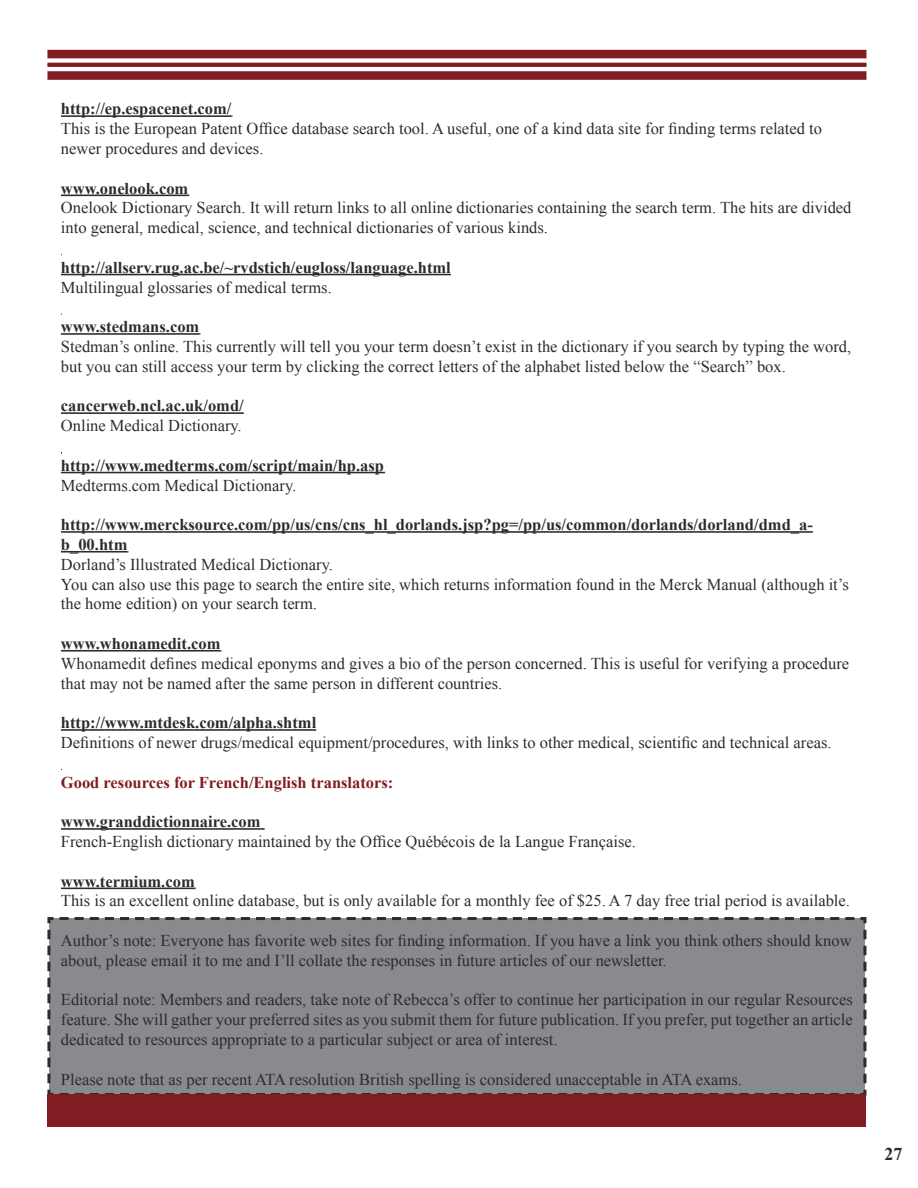
<style>
.page{position:relative;width:918px;height:1188px;background:#fff}
.page>*{position:absolute;margin:0;border:0;box-sizing:border-box;transform-origin:0 0}
.t1{font:700 18px "Times New Roman";color:#2d2c2c}
.t2{font:16.5px/19.8px "Times New Roman";color:#2d2c2c}
.t3{font:700 16.5px/19.8px "Times New Roman";color:#2d2c2c}
.t4{font:700 16.5px "Times New Roman";color:#801d23}
</style>
<div class="page">
<div style="left:47px;top:917px;width:820px;height:179px;background:#888a8d"></div>
<div style="left:47px;top:1094px;width:819px;height:33px;background:#801d23"></div>
<div style="left:47px;top:50px;width:819px;height:8px;background:#801d23"></div>
<hr style="left:47px;top:63px;width:819px;height:4px;background:#801d23">
<div style="left:47px;top:71px;width:819px;height:9px;background:#801d23"></div>
<hr style="left:61px;top:115px;width:170px;height:2px;background:#2d2c2c">
<hr style="left:61px;top:195px;width:127px;height:1px;background:#2d2c2c">
<hr style="left:61px;top:274px;width:390px;height:1px;background:#2d2c2c">
<hr style="left:61px;top:333px;width:138px;height:2px;background:#2d2c2c">
<hr style="left:61px;top:412px;width:183px;height:2px;background:#2d2c2c">
<hr style="left:61px;top:472px;width:323px;height:1px;background:#2d2c2c">
<hr style="left:61px;top:531px;width:752px;height:2px;background:#2d2c2c">
<hr style="left:61px;top:551px;width:66px;height:2px;background:#2d2c2c">
<hr style="left:61px;top:650px;width:159px;height:2px;background:#2d2c2c">
<hr style="left:61px;top:729px;width:255px;height:2px;background:#2d2c2c">
<hr style="left:61px;top:828px;width:199px;height:2px;background:#2d2c2c">
<hr style="left:61px;top:888px;width:134px;height:1px;background:#2d2c2c">
<p class="t3" style="left:61px;top:99px;width:172px">http://ep.espacenet.com/</p>
<p class="t2" style="left:61px;top:118px;width:763px">This is the European Patent Office database search tool. A useful, one of a kind data site for finding terms related to newer procedures and devices.</p>
<p class="t3" style="left:61px;top:178px;width:129px">www.onelook.com</p>
<p class="t2" style="left:61px;top:198px;width:792px">Onelook Dictionary Search. It will return links to all online dictionaries containing the search term. The hits are divided into general, medical, science, and technical dictionaries of various kinds.</p>
<p class="t3" style="left:61px;top:257px;width:391px">http://allserv.rug.ac.be/~rvdstich/eugloss/language.html</p>
<p class="t2" style="left:61px;top:277px;width:272px">Multilingual glossaries of medical terms.</p>
<p class="t3" style="left:61px;top:316px;width:140px">www.stedmans.com</p>
<p class="t2" style="left:61px;top:336px;width:792px">Stedman’s online. This currently will tell you your term doesn’t exist in the dictionary if you search by typing the word, but you can still access your term by clicking the correct letters of the alphabet listed below the “Search” box.</p>
<p class="t3" style="left:61px;top:396px;width:184px">cancerweb.ncl.ac.uk/omd/</p>
<p class="t2" style="left:61px;top:415px;width:182px">Online Medical Dictionary.</p>
<p class="t3" style="left:61px;top:455px;width:325px">http://www.medterms.com/script/main/hp.asp</p>
<p class="t2" style="left:61px;top:475px;width:237px">Medterms.com Medical Dictionary.</p>
<p class="t3" style="left:61px;top:514px;width:753px">http://www.mercksource.com/pp/us/cns/cns_hl_dorlands.jsp?pg=/pp/us/common/dorlands/dorland/dmd_a&shy;b_00.htm</p>
<p class="t2" style="left:61px;top:554px;width:789px">Dorland’s Illustrated Medical Dictionary.<br>You can also use this page to search the entire site, which returns information found in the Merck Manual (although it’s the home edition) on your search term.</p>
<p class="t3" style="left:61px;top:633px;width:161px">www.whonamedit.com</p>
<p class="t2" style="left:61px;top:653px;width:790px">Whonamedit defines medical eponyms and gives a bio of the person concerned. This is useful for verifying a procedure that may not be named after the same person in different countries.</p>
<p class="t3" style="left:61px;top:712px;width:257px">http://www.mtdesk.com/alpha.shtml</p>
<p class="t2" style="left:61px;top:732px;width:772px">Definitions of newer drugs/medical equipment/procedures, with links to other medical, scientific and technical areas.</p>
<p class="t4" style="left:61px;top:771px;width:334px">Good resources for French/English translators:</p>
<p class="t3" style="left:61px;top:811px;width:201px">www.granddictionnaire.com</p>
<p class="t2" style="left:61px;top:831px;width:577px">French-English dictionary maintained by the Office Québécois de la Langue Française.</p>
<p class="t3" style="left:61px;top:871px;width:135px">www.termium.com</p>
<p class="t2" style="left:61px;top:891px;width:791px">This is an excellent online database, but is only available for a monthly fee of $25. A 7 day free trial period is available.</p>
<p class="t2" style="left:61px;top:930px;width:792px">Author’s note: Everyone has favorite web sites for finding information. If you have a link you think others should know about, please email it to me and I’ll collate the responses in future articles of our newsletter.</p>
<p class="t2" style="left:61px;top:990px;width:793px;text-align:justify">Editorial note: Members and readers, take note of Rebecca’s offer to continue her participation in our regular Resources feature. She will gather your preferred sites as you submit them for future publication. If you prefer, put together an article dedicated to resources appropriate to a particular subject or area of interest.</p>
<p class="t2" style="left:61px;top:1069px;width:683px">Please note that as per recent ATA resolution British spelling is considered unacceptable in ATA exams.</p>
<p class="t1" style="left:884px;top:1141px;width:19px">27</p>
</div>
